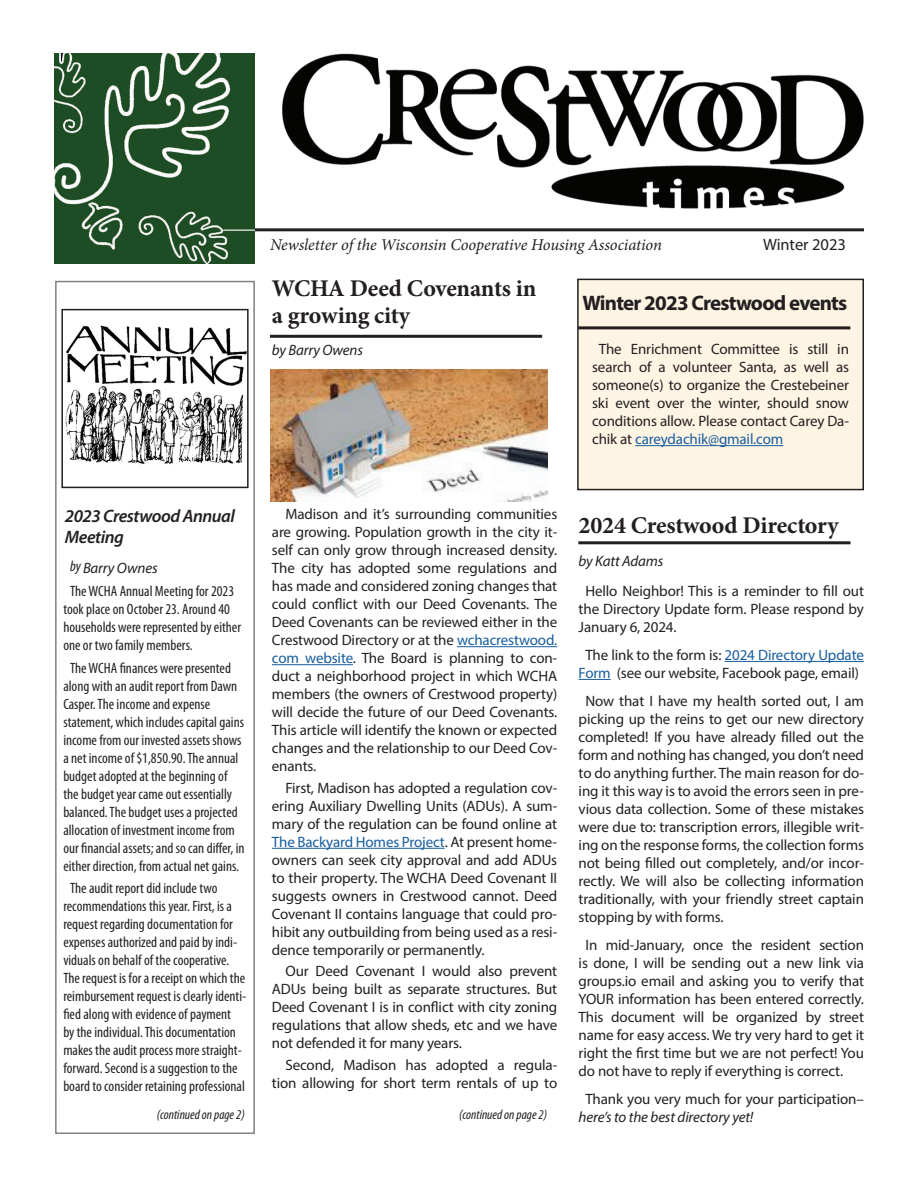
<style>
.page{position:relative;width:918px;height:1188px;background:#fff}
.page>*{position:absolute;margin:0;border:0;box-sizing:border-box;transform-origin:0 0}
.t1{font:700 24px/27px "Minion Pro";letter-spacing:-.01em;color:#231f20}
.t2{font:700 21px "Myriad Pro";letter-spacing:-.035em;color:#231f20}
.t3{font:italic 600 18px/21.6px "Myriad Pro";letter-spacing:-.025em;color:#231f20}
.t4{font:italic 16.5px "Minion Pro";letter-spacing:-.01em;color:#231f20}
.t5{font:16.5px "Myriad Pro";color:#231f20}
.t6{font:15px/18px "Myriad Pro";letter-spacing:-.01em;color:#231f20;text-align:justify}
.t7{font:condensed 15px/18px "Myriad Pro";color:#231f20}
.t8{font:italic 15px "Myriad Pro";letter-spacing:-.01em;color:#231f20}
.t9{font:italic condensed 13.5px "Myriad Pro";color:#231f20}
.s1{color:#175d9e}
.s2{font-style:italic}
.s3{font-style:italic;font-stretch:normal}
</style>
<div class="page">
<div style="left:578px;top:279px;width:285px;height:211px;background:#fef4e4"></div>
<hr style="left:635px;top:445px;width:148px;height:1px;background:#175d9e">
<div style="left:577px;top:279px;width:287px;height:211px;border:2px solid #231f20"></div>
<hr style="left:255px;top:228px;width:609px;height:3px;background:#231f20">
<div style="left:55px;top:281px;width:200px;height:853px;border:2px solid #808285"></div>
<img style="left:65px;top:325px;width:181px;height:142px">
<div style="left:61px;top:309px;width:188px;height:179px;border:2px solid #231f20"></div>
<img style="left:282px;top:54px;width:582px;height:154px">
<img style="left:54px;top:54px;width:201px;height:210px">
<hr style="left:457px;top:646px;width:100px;height:1px;background:#175d9e">
<hr style="left:272px;top:664px;width:81px;height:1px;background:#175d9e">
<hr style="left:272px;top:848px;width:173px;height:1px;background:#175d9e">
<hr style="left:725px;top:661px;width:139px;height:1px;background:#175d9e">
<hr style="left:579px;top:679px;width:32px;height:1px;background:#175d9e">
<hr style="left:270px;top:335px;width:272px;height:3px;background:#231f20">
<hr style="left:578px;top:326px;width:272px;height:3px;background:#231f20">
<hr style="left:578px;top:541px;width:272px;height:3px;background:#231f20">
<img style="left:270px;top:369px;width:277px;height:132px">
<p class="t4" style="left:270px;top:233px;width:393px">Newsletter of the Wisconsin Cooperative Housing Association</p>
<p class="t5" style="left:763px;top:234px;width:85px">Winter 2023</p>
<h1 class="t1" style="left:272px;top:275px;width:266px">WCHA Deed Covenants in a growing city</h1>
<p class="t8" style="left:272px;top:341px;width:93px">by Barry Owens</p>
<h2 class="t2" style="left:583px;top:289px;width:266px">Winter 2023 Crestwood events</h2>
<p class="t6" style="left:592px;top:340px;width:258px;text-indent:7px">The Enrichment Committee is still in search of a volunteer Santa, as well as someone(s) to organize the Crestebeiner ski event over the winter, should snow conditions allow. Please contact Carey Da&shy;chik at <span class="s1">careydachik@gmail.com</span></p>
<p class="t6" style="left:272px;top:505px;width:287px;text-indent:14px">Madison and it’s surrounding communities are growing. Population growth in the city it&shy;self can only grow through increased density.<br>The city has adopted some regulations and has made and considered zoning changes that could conflict with our Deed Covenants. The Deed Covenants can be reviewed either in the Crestwood Directory or at the <span class="s1">wchacrestwood. com website</span>. The Board is planning to con&shy;duct a neighborhood project in which WCHA members (the owners of Crestwood property) will decide the future of our Deed Covenants.<br>This article will identify the known or expected changes and the relationship to our Deed Cov&shy;enants.</p>
<p class="t6" style="left:272px;top:779px;width:287px;text-indent:14px">First, Madison has adopted a regulation cov&shy;ering Auxiliary Dwelling Units (ADUs). A sum&shy;mary of the regulation can be found online at <span class="s1">The Backyard Homes Project</span>. At present home&shy;owners can seek city approval and add ADUs to their property. The WCHA Deed Covenant II suggests owners in Crestwood cannot. Deed Covenant II contains language that could pro&shy;hibit any outbuilding from being used as a resi&shy;dence temporarily or permanently.</p>
<p class="t6" style="left:272px;top:962px;width:287px;text-indent:14px">Our Deed Covenant I would also prevent ADUs being built as separate structures. But Deed Covenant I is in conflict with city zoning regulations that allow sheds, etc and we have not defended it for many years.</p>
<p class="t6" style="left:272px;top:1056px;width:287px;text-align:right">Second, Madison has adopted a regula&shy;tion allowing for short term rentals of up to</p>
<p class="t3" style="left:65px;top:504px;width:172px">2023 Crestwood Annual<br>Meeting</p>
<p class="t7" style="left:70px;top:556px;width:166px;line-height:23.2px"><span class="s2">by</span> <span class="s3">Barry Ownes<br></span>The WCHA Annual Meeting for 2023</p>
<p class="t7" style="left:63px;top:600px;width:179px">took place on October 23. Around 40 households were represented by either one or two family members.</p>
<p class="t7" style="left:63px;top:659px;width:183px;text-indent:7px">The WCHA finances were presented along with an audit report from Dawn Casper. The income and expense statement, which includes capital gains income from our invested assets shows a net income of $1,850.90. The annual budget adopted at the beginning of the budget year came out essentially balanced. The budget uses a projected allocation of investment income from our financial assets; and so can differ, in either direction, from actual net gains.</p>
<p class="t7" style="left:63px;top:879px;width:185px;text-indent:7px">The audit report did include two recommendations this year. First, is a request regarding documentation for expenses authorized and paid by indi&shy;viduals on behalf of the cooperative.<br>The request is for a receipt on which the reimbursement request is clearly identi&shy;fied along with evidence of payment<br>by the individual. This documentation makes the audit process more straight&shy;forward. Second is a suggestion to the board to consider retaining professional</p>
<p class="t9" style="left:157px;top:1106px;width:90px">(continued on page 2)</p>
<p class="t9" style="left:459px;top:1106px;width:90px">(continued on page 2)</p>
<h1 class="t1" style="left:579px;top:511px;width:261px">2024 Crestwood Directory</h1>
<p class="t8" style="left:579px;top:552px;width:86px">by Katt Adams</p>
<p class="t6" style="left:579px;top:582px;width:287px;text-indent:7px">Hello Neighbor! This is a reminder to fill out the Directory Update form. Please respond by January 6, 2024.</p>
<p class="t6" style="left:579px;top:646px;width:287px;text-align:center">The link to the form is: <span class="s1">2024 Directory Update<br>Form</span> (see our website, Facebook page, email)</p>
<p class="t6" style="left:579px;top:692px;width:287px;text-indent:7px">Now that I have my health sorted out, I am picking up the reins to get our new directory completed! If you have already filled out the form and nothing has changed, you don’t need to do anything further. The main reason for do&shy;ing it this way is to avoid the errors seen in pre&shy;vious data collection. Some of these mistakes were due to: transcription errors, illegible writ&shy;ing on the response forms, the collection forms not being filled out completely, and/or incor&shy;rectly. We will also be collecting information traditionally, with your friendly street captain stopping by with forms.</p>
<p class="t6" style="left:579px;top:936px;width:287px;text-indent:7px">In mid-January, once the resident section is done, I will be sending out a new link via groups.io email and asking you to verify that YOUR information has been entered correctly.<br>This document will be organized by street name for easy access. We try very hard to get it right the first time but we are not perfect! You do not have to reply if everything is correct.</p>
<p class="t6" style="left:585px;top:1090px;width:280px">Thank you very much for your participation–</p>
<p class="t8" style="left:579px;top:1108px;width:176px">here’s to the best directory yet!</p>
</div>
